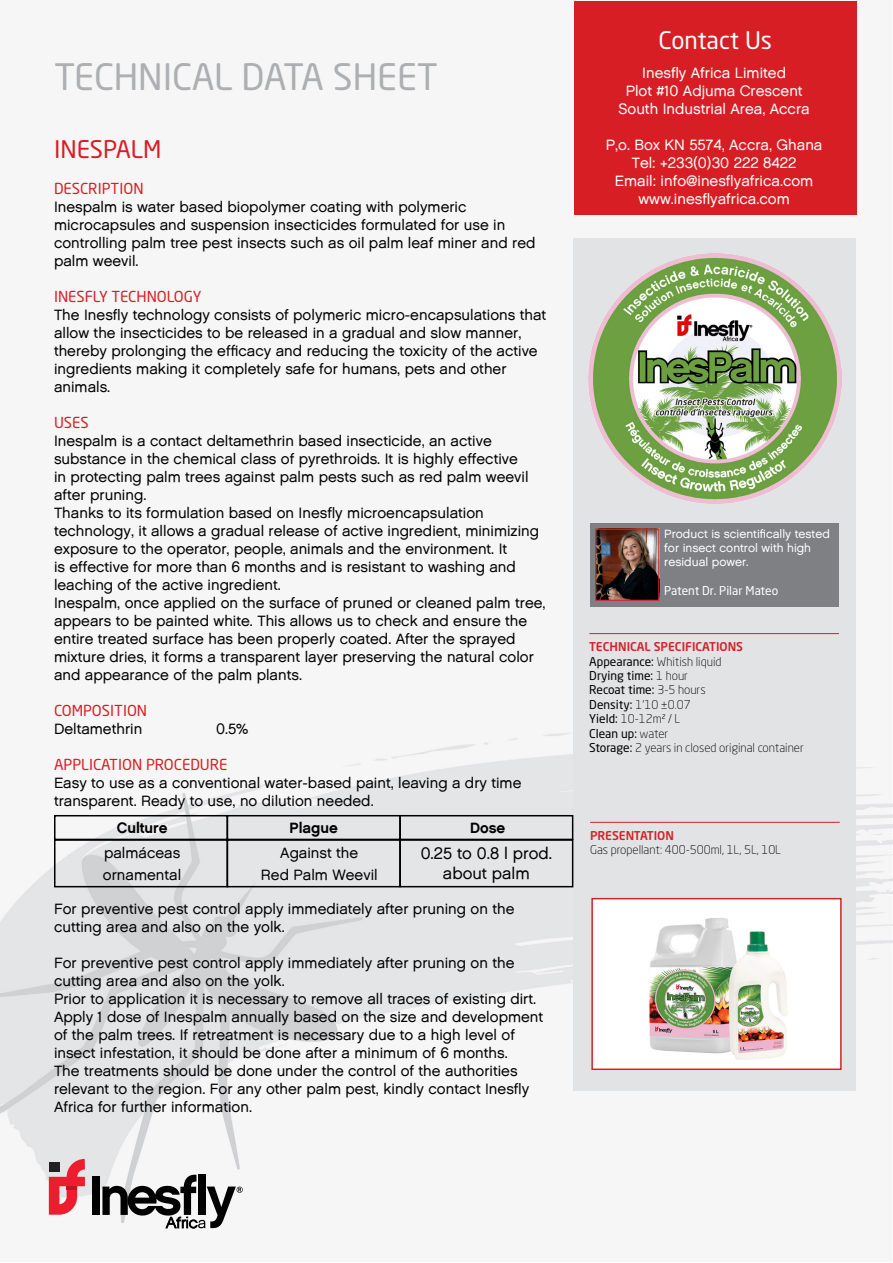
<style>
.page{position:relative;width:893px;height:1263px;background:#fff}
.page>*{position:absolute;margin:0;border:0;box-sizing:border-box;transform-origin:0 0}
.t1{font:36px "Neo Sans Std";color:#adafb2}
.t2{font:24px "Neo Sans Std";color:#fff}
.t3{font:24px "Neo Sans Std";color:#d81e25}
.t4{font:16.5px/19.8px "Chalet London Nineteen Sixty";color:#000;text-align:center}
.t5{font:15px/18px "Chalet London Nineteen Sixty";color:#000}
.t6{font:15px/18px "Chalet London Nineteen Sixty";color:#fff;text-align:center}
.t7{font:15px "Neo Sans Std";color:#d81e25}
.t8{font:15px "Chalet New York Nineteen Sixty";color:#000}
.t9{font:300 12px/14.4px "Neo Sans Std";color:#000}
.t10{font:12px/14.4px "Chalet London Nineteen Sixty";color:#fff}
.t11{font:12px "Neo Sans Std";color:#fff}
.t12{font:500 12px "Neo Sans Std";color:#d2232a}
.s1{font-weight:500;color:#d2232a}
.s2{font-weight:400}
</style>
<div class="page">
<img style="left:0;top:1px;width:893px;height:1228px">
<div style="left:574px;top:1px;width:282px;height:214px;background:#d81e25"></div>
<div style="left:573px;top:238px;width:283px;height:852px;background:#e2e3e4"></div>
<hr style="left:589px;top:633px;width:250px;height:1px;background:#d2232a">
<img style="left:588px;top:253px;width:254px;height:250px">
<div style="left:590px;top:523px;width:248px;height:83px;background:#7e8083"></div>
<img style="left:597px;top:531px;width:60px;height:68px">
<div style="left:595px;top:529px;width:64px;height:72px;border:1px solid #d2232a"></div>
<hr style="left:590px;top:822px;width:250px;height:1px;background:#d2232a">
<svg style="left:49px;top:1159px;width:36px;height:56px;background:#ea6d78"></svg>
<div style="left:49px;top:1162px;width:10px;height:10px;background:#221f20"></div>
<hr style="left:67px;top:1186px;width:10px;height:4px;background:#c41424">
<div style="left:93px;top:1177px;width:7px;height:38px;background:#000"></div>
<svg style="left:102px;top:1174px;width:141px;height:54px"></svg>
<div style="left:54px;top:815px;width:174px;height:25px;border:2px solid #000"></div>
<div style="left:227px;top:815px;width:174px;height:25px;border:2px solid #000"></div>
<div style="left:399px;top:815px;width:174px;height:25px;border:2px solid #000"></div>
<div style="left:54px;top:839px;width:174px;height:48px;border:2px solid #000"></div>
<div style="left:227px;top:839px;width:174px;height:48px;border:2px solid #000"></div>
<div style="left:399px;top:839px;width:174px;height:48px;border:2px solid #000"></div>
<img style="left:594px;top:901px;width:245px;height:166px">
<div style="left:591px;top:898px;width:251px;height:172px;border:2px solid #d2232a"></div>
<h2 class="t2" style="left:658px;top:25px;width:115px">Contact Us</h2>
<h1 class="t1" style="left:54px;top:55px;width:386px">TECHNICAL DATA SHEET</h1>
<p class="t6" style="left:619px;top:64px;width:193px">Inesfly Africa Limited<br>Plot #10 Adjuma Crescent<br>South Industrial Area, Accra</p>
<p class="t6" style="left:606px;top:136px;width:218px">P,o. Box KN 5574, Accra, Ghana<br>Tel: +233(0)30 222 8422<br>Email: info@inesflyafrica.com www.inesflyafrica.com</p>
<h2 class="t3" style="left:54px;top:135px;width:109px">INESPALM</h2>
<p class="t7" style="left:54px;top:179px;width:91px">DESCRIPTION</p>
<p class="t5" style="left:54px;top:198px;width:483px">Inespalm is water based biopolymer coating with polymeric microcapsules and suspension insecticides formulated for use in controlling palm tree pest insects such as oil palm leaf miner and red palm weevil.</p>
<p class="t7" style="left:54px;top:287px;width:149px">INESFLY TECHNOLOGY</p>
<p class="t5" style="left:54px;top:306px;width:494px">The Inesfly technology consists of polymeric micro-encapsulations that allow the insecticides to be released in a gradual and slow manner, thereby prolonging the efficacy and reducing the toxicity of the active ingredients making it completely safe for humans, pets and other animals.</p>
<p class="t7" style="left:54px;top:413px;width:36px">USES</p>
<p class="t5" style="left:54px;top:432px;width:493px">Inespalm is a contact deltamethrin based insecticide, an active substance in the chemical class of pyrethroids. It is highly effective<br>in protecting palm trees against palm pests such as red palm weevil after pruning.<br>Thanks to its formulation based on Inesfly microencapsulation technology, it allows a gradual release of active ingredient, minimizing exposure to the operator, people, animals and the environment. It<br>is effective for more than 6 months and is resistant to washing and leaching of the active ingredient.<br>Inespalm, once applied on the surface of pruned or cleaned palm tree, appears to be painted white. This allows us to check and ensure the entire treated surface has been properly coated. After the sprayed mixture dries, it forms a transparent layer preserving the natural color and appearance of the palm plants.</p>
<p class="t7" style="left:54px;top:701px;width:95px">COMPOSITION</p>
<p class="t5" style="left:54px;top:720px;width:90px">Deltamethrin</p>
<p class="t5" style="left:216px;top:720px;width:34px">0.5%</p>
<p class="t7" style="left:54px;top:755px;width:175px">APPLICATION PROCEDURE</p>
<p class="t5" style="left:54px;top:774px;width:469px">Easy to use as a conventional water-based paint, leaving a dry time transparent. Ready to use, no dilution needed.</p>
<p class="t10" style="left:664px;top:526px;width:167px">Product is scientifically tested for insect control with high residual power.</p>
<p class="t11" style="left:664px;top:583px;width:115px">Patent Dr. Pilar Mateo</p>
<p class="t9" style="left:589px;top:639px;width:216px"><span class="s1">TECHNICAL SPECIFICATIONS<br></span><span class="s2">Appearance:</span> Whitish liquid<br><span class="s2">Drying time:</span> 1 hour<br><span class="s2">Recoat time:</span> 3-5 hours<br><span class="s2">Density:</span> 1’10 ±0.07<br><span class="s2">Yield:</span> 10-12m² / L<br><span class="s2">Clean up:</span> water<br><span class="s2">Storage:</span> 2 years in closed original container</p>
<p class="t8" style="left:117px;top:819px;width:52px">Culture</p>
<p class="t8" style="left:290px;top:819px;width:50px">Plague</p>
<p class="t8" style="left:470px;top:819px;width:37px">Dose</p>
<p class="t5" style="left:103px;top:842px;width:80px;line-height:21.6px">palmáceas ornamental</p>
<p class="t5" style="left:261px;top:842px;width:118px;line-height:21.6px;text-align:center">Against the<br>Red Palm Weevil</p>
<p class="t4" style="left:421px;top:844px;width:133px">0.25 to 0.8 l prod. about palm</p>
<p class="t5" style="left:54px;top:900px;width:462px">For preventive pest control apply immediately after pruning on the cutting area and also on the yolk.</p>
<p class="t5" style="left:54px;top:954px;width:491px">For preventive pest control apply immediately after pruning on the cutting area and also on the yolk.<br>Prior to application it is necessary to remove all traces of existing dirt.<br>Apply 1 dose of Inespalm annually based on the size and development of the palm trees. If retreatment is necessary due to a high level of insect infestation, it should be done after a minimum of 6 months.<br>The treatments should be done under the control of the authorities relevant to the region. For any other palm pest, kindly contact Inesfly Africa for further information.</p>
<p class="t12" style="left:590px;top:828px;width:85px">PRESENTATION</p>
<p class="t9" style="left:590px;top:843px;width:193px">Gas propellant: 400-500ml, 1L, 5L, 10L</p>
</div>
